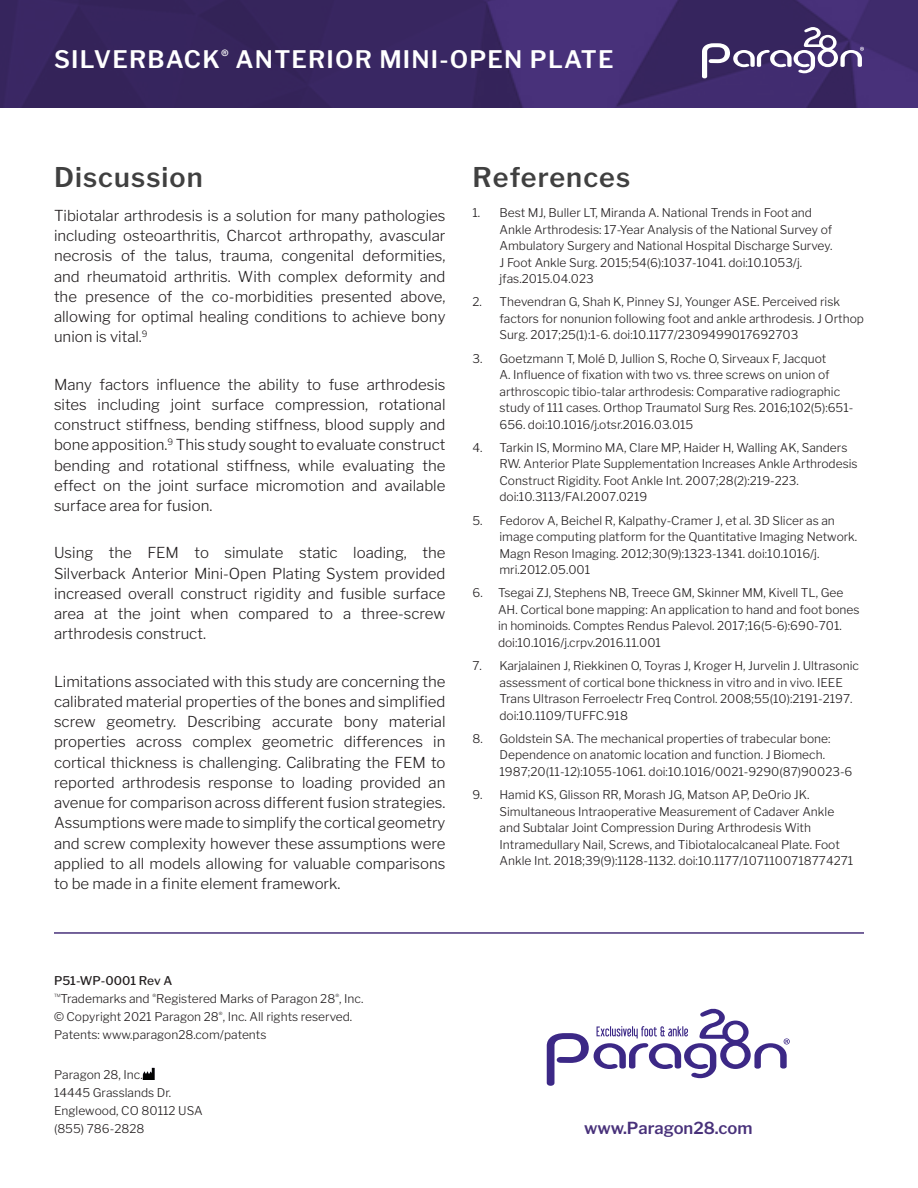
<style>
.page{position:relative;width:918px;height:1188px;background:#fff}
.page>*{position:absolute;margin:0;border:0;box-sizing:border-box;transform-origin:0 0}
.Subheads{font:600 27px "Libre Franklin";letter-spacing:.04em;color:#404040}
.t1{font:600 24px "Libre Franklin";letter-spacing:.05em;color:#fff}
.Body_Copy{font:600 16.5px "Libre Franklin";color:#48317a}
.Body_Copy-2{font:300 15px/20.2px "Libre Franklin";color:#231f20;text-align:justify}
.Reference_Copy{font:300 12px/16.5px "Libre Franklin";color:#231f20}
.t2{font:500 12px "Libre Franklin";color:#231f20}
</style>
<div class="page">
<svg style="left:0;top:0;width:918px;height:108px;background:#3b2865"></svg>
<svg style="left:702px;top:26px;width:162px;height:52px"></svg>
<svg style="left:547px;top:1009px;width:243px;height:77px"></svg>
<hr style="left:54px;top:932px;width:810px;height:2px;background:#48317a">
<svg style="left:143px;top:1068px;width:12px;height:11px"></svg>
<p class="t1" style="left:54px;top:44px;width:561px">SILVERBACK<sup>®</sup> ANTERIOR MINI-OPEN PLATE</p>
<p class="Subheads" style="left:54px;top:161px;width:150px">Discussion</p>
<p class="Body_Copy-2" style="left:54px;top:205px;width:393px">Tibiotalar arthrodesis is a solution for many pathologies including osteoarthritis, Charcot arthropathy, avascular necrosis of the talus, trauma, congenital deformities, and rheumatoid arthritis. With complex deformity and the presence of the co-morbidities presented above, allowing for optimal healing conditions to achieve bony union is vital.<sup>9</sup></p>
<p class="Body_Copy-2" style="left:54px;top:374px;width:393px">Many factors influence the ability to fuse arthrodesis sites including joint surface compression, rotational construct stiffness, bending stiffness, blood supply and bone apposition.<sup>9</sup> This study sought to evaluate construct bending and rotational stiffness, while evaluating the effect on the joint surface micromotion and available surface area for fusion.</p>
<p class="Body_Copy-2" style="left:54px;top:543px;width:393px">Using the FEM to simulate static loading, the Silverback Anterior Mini-Open Plating System provided increased overall construct rigidity and fusible surface area at the joint when compared to a three-screw arthrodesis construct.</p>
<p class="Body_Copy-2" style="left:54px;top:671px;width:393px">Limitations associated with this study are concerning the calibrated material properties of the bones and simplified screw geometry. Describing accurate bony material properties across complex geometric differences in cortical thickness is challenging. Calibrating the FEM to reported arthrodesis response to loading provided an avenue for comparison across different fusion strategies.<br>Assumptions were made to simplify the cortical geometry and screw complexity however these assumptions were applied to all models allowing for valuable comparisons to be made in a finite element framework.</p>
<p class="Subheads" style="left:472px;top:161px;width:159px">References</p>
<p class="Reference_Copy" style="left:500px;top:204px;width:334px;text-indent:-27px">1. Best MJ, Buller LT, Miranda A. National Trends in Foot and Ankle Arthrodesis: 17-Year Analysis of the National Survey of Ambulatory Surgery and National Hospital Discharge Survey.<br>J Foot Ankle Surg. 2015;54(6):1037-1041. doi:10.1053/j. jfas.2015.04.023</p>
<p class="Reference_Copy" style="left:500px;top:294px;width:366px;text-indent:-27px">2. Thevendran G, Shah K, Pinney SJ, Younger ASE. Perceived risk factors for nonunion following foot and ankle arthrodesis. J Orthop<br>Surg. 2017;25(1):1-6. doi:10.1177/2309499017692703</p>
<p class="Reference_Copy" style="left:500px;top:350px;width:355px;text-indent:-27px">3. Goetzmann T, Molé D, Jullion S, Roche O, Sirveaux F, Jacquot<br>A. Influence of fixation with two vs. three screws on union of arthroscopic tibio-talar arthrodesis: Comparative radiographic study of 111 cases. Orthop Traumatol Surg Res. 2016;102(5):651- 656. doi:10.1016/j.otsr.2016.03.015</p>
<p class="Reference_Copy" style="left:500px;top:439px;width:360px;text-indent:-27px">4. Tarkin IS, Mormino MA, Clare MP, Haider H, Walling AK, Sanders RW. Anterior Plate Supplementation Increases Ankle Arthrodesis Construct Rigidity. Foot Ankle Int. 2007;28(2):219-223. doi:10.3113/FAI.2007.0219</p>
<p class="Reference_Copy" style="left:500px;top:512px;width:359px;text-indent:-27px">5. Fedorov A, Beichel R, Kalpathy-Cramer J, et al. 3D Slicer as an image computing platform for the Quantitative Imaging Network.<br>Magn Reson Imaging. 2012;30(9):1323-1341. doi:10.1016/j. mri.2012.05.001</p>
<p class="Reference_Copy" style="left:498px;top:585px;width:363px;text-indent:-26px">6. Tsegai ZJ, Stephens NB, Treece GM, Skinner MM, Kivell TL, Gee AH. Cortical bone mapping: An application to hand and foot bones in hominoids. Comptes Rendus Palevol. 2017;16(5-6):690-701. doi:10.1016/j.crpv.2016.11.001</p>
<p class="Reference_Copy" style="left:500px;top:657px;width:361px;text-indent:-27px">7. Karjalainen J, Riekkinen O, Toyras J, Kroger H, Jurvelin J. Ultrasonic assessment of cortical bone thickness in vitro and in vivo. IEEE Trans Ultrason Ferroelectr Freq Control. 2008;55(10):2191-2197. doi:10.1109/TUFFC.918</p>
<p class="Reference_Copy" style="left:500px;top:730px;width:354px;text-indent:-27px">8. Goldstein SA. The mechanical properties of trabecular bone:<br>Dependence on anatomic location and function. J Biomech.<br>1987;20(11-12):1055-1061. doi:10.1016/0021-9290(87)90023-6</p>
<p class="Reference_Copy" style="left:500px;top:786px;width:355px;text-indent:-27px">9. Hamid KS, Glisson RR, Morash JG, Matson AP, DeOrio JK.<br>Simultaneous Intraoperative Measurement of Cadaver Ankle and Subtalar Joint Compression During Arthrodesis With Intramedullary Nail, Screws, and Tibiotalocalcaneal Plate. Foot Ankle Int. 2018;39(9):1128-1132. doi:10.1177/1071100718774271</p>
<p class="t2" style="left:54px;top:973px;width:120px">P51-WP-0001 Rev A</p>
<p class="Reference_Copy" style="left:54px;top:990px;width:311px"><sup>™</sup>Trademarks and <sup>®</sup>Registered Marks of Paragon 28<sup>®</sup>, Inc.</p>
<p class="Reference_Copy" style="left:54px;top:1008px;width:300px">© Copyright 2021 Paragon 28<sup>®</sup>, Inc. All rights reserved.</p>
<p class="Reference_Copy" style="left:54px;top:1026px;width:214px">Patents: www.paragon28.com/patents</p>
<p class="Reference_Copy" style="left:54px;top:1066px;width:90px">Paragon 28, Inc.</p>
<p class="Reference_Copy" style="left:54px;top:1084px;width:119px">14445 Grasslands Dr.</p>
<p class="Reference_Copy" style="left:54px;top:1102px;width:150px">Englewood, CO 80112 USA</p>
<p class="Reference_Copy" style="left:54px;top:1120px;width:92px">(855) 786-2828</p>
<p class="Body_Copy" style="left:584px;top:1118px;width:170px">www.Paragon28.com</p>
</div>
